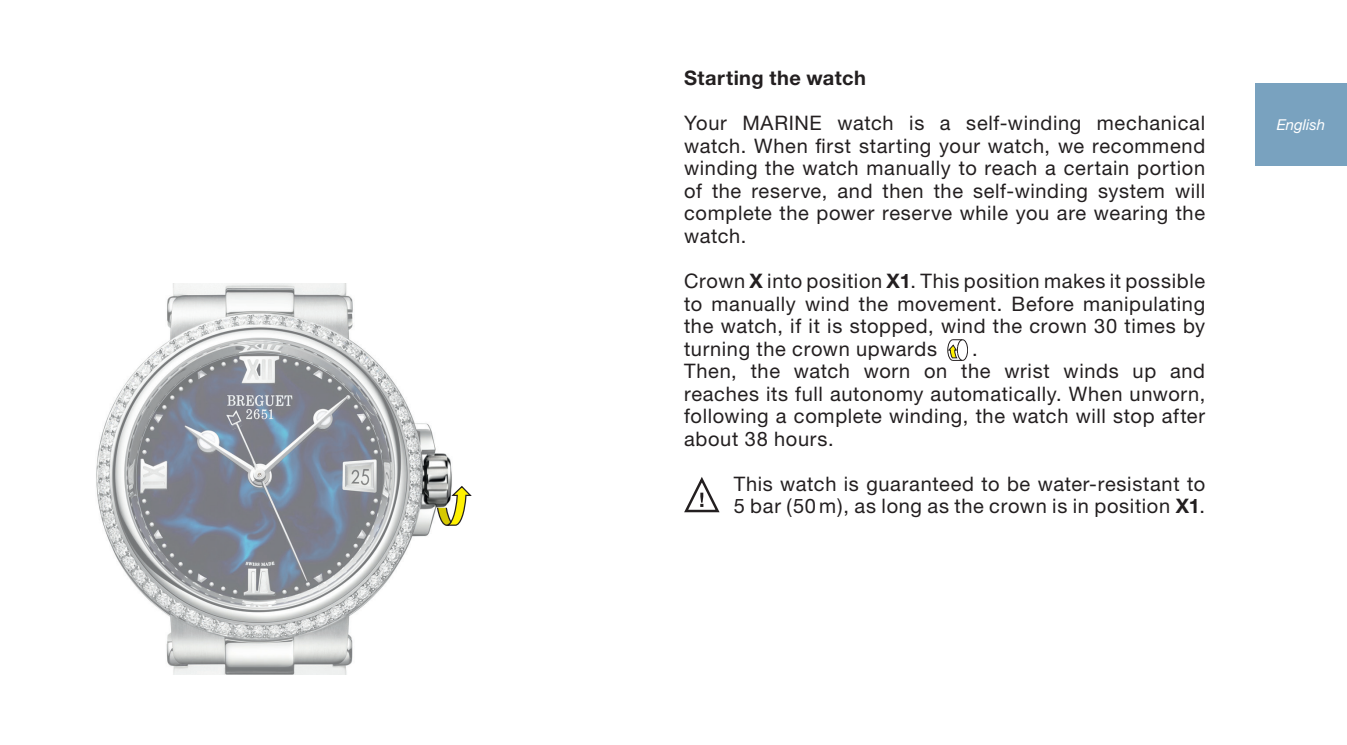
<style>
.page{position:relative;width:1347px;height:745px;background:#fff}
.page>*{position:absolute;margin:0;border:0;box-sizing:border-box;transform-origin:0 0}
.t1{font:20px/22.5px "Helvetica Neue";letter-spacing:.03em;color:#231f20;text-align:justify}
.t2{font:700 20px "Helvetica Neue";letter-spacing:.025em;color:#231f20}
.t3{font:italic 15px "Helvetica Neue";color:#fff}
.s1{font-weight:700}
</style>
<div class="page">
<img style="left:96px;top:283px;width:362px;height:390px">
<svg style="left:437px;top:485px;width:35px;height:40px"></svg>
<svg style="left:947px;top:339px;width:20px;height:22px"></svg>
<svg style="left:684px;top:477px;width:36px;height:36px"></svg>
<div style="left:1254px;top:83px;width:92px;height:83px;background:#79a2bf"></div>
<p class="t2" style="left:684px;top:66px;width:183px">Starting the watch</p>
<p class="t1" style="left:684px;top:111px;width:522px">Your MARINE watch is a self-winding mechanical watch. When first starting your watch, we recommend winding the watch manually to reach a certain portion of the reserve, and then the self-winding system will complete the power reserve while you are wearing the watch.</p>
<p class="t1" style="left:684px;top:269px;width:522px">Crown <span class="s1">X</span> into position <span class="s1">X1</span>. This position makes it possible to manually wind the movement. Before manipulating the watch, if it is stopped, wind the crown 30 times by turning the crown upwards</p>
<p class="t1" style="left:972px;top:336px;width:7px">.</p>
<p class="t1" style="left:684px;top:359px;width:522px">Then, the watch worn on the wrist winds up and reaches its full autonomy automatically. When unworn, following a complete winding, the watch will stop after about 38 hours.</p>
<p class="t1" style="left:733px;top:471px;width:473px">This watch is guaranteed to be water-resistant to<br>5 bar (50 m), as long as the crown is in position <span class="s1">X1</span>.</p>
<p class="t3" style="left:1276px;top:115px;width:50px">English</p>
</div>
